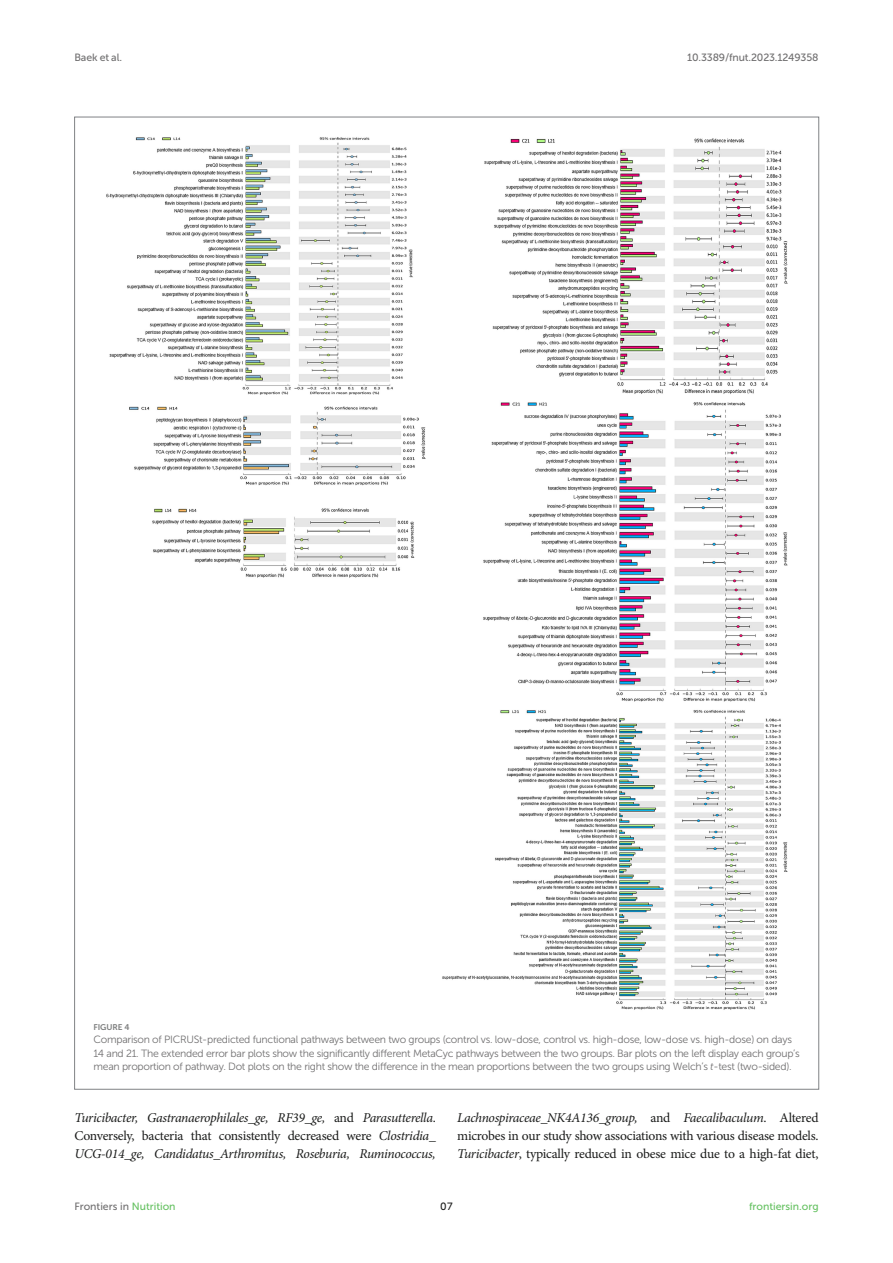
<style>
.page{position:relative;width:893px;height:1263px;background:#fff}
.page>*{position:absolute;margin:0;border:0;box-sizing:border-box;transform-origin:0 0}
.TEXT{font:italic 13.5px/18px "Minion Pro";letter-spacing:-.025em;color:#1b1c1b;text-align:justify}
.TEXT-2{font:13.5px/18px "Minion Pro";letter-spacing:-.02em;color:#1b1c1b;text-align:justify}
.FIG_LEG{font:10.5px/13.5px "Museo Sans 300";letter-spacing:-.025em;color:#706f70}
.t1{font:10.5px "Museo Sans 500";letter-spacing:-.015em;color:#706f70}
.t2{font:10.5px "Museo Sans 500";color:#65c161}
.t3{font:10.5px "Museo Sans 500";color:#1b1c1b}
.FIG_HD{font:8.25px "Museo Sans 700";letter-spacing:-.01em;color:#7e7f7f}
.s1{font-style:italic}
.s2{font-style:normal}
.s3{color:#65c161}
</style>
<div class="page">
<img style="left:106px;top:137px;width:682px;height:873px">
<p class="t1" style="left:74px;top:51px;width:49px">Baek et al.</p>
<p class="t1" style="left:687px;top:51px;width:133px">10.3389/fnut.2023.1249358</p>
<p class="FIG_HD" style="left:94px;top:1022px;width:37px">FIGURE 4</p>
<p class="FIG_LEG" style="left:94px;top:1033px;width:708px">Comparison of PICRUSt-predicted functional pathways between two groups (control vs. low-dose, control vs. high-dose, low-dose vs. high-dose) on days<br>14 and 21. The extended error bar plots show the significantly different MetaCyc pathways between the two groups. Bar plots on the left display each group’s mean proportion of pathway. Dot plots on the right show the difference in the mean proportions between the two groups using Welch’s <span class="s1">t</span>-test (two-sided).</p>
<p class="TEXT" style="left:74px;top:1109px;width:363px">Turicibacter, Gastranaerophilales_ge, RF39_ge, <span class="s2">and</span> Parasutterella<span class="s2">.<br>Conversely, bacteria that consistently decreased were</span> Clostridia_ UCG-014_ge, Candidatus_Arthromitus, Roseburia, Ruminococcus,</p>
<p class="TEXT-2" style="left:457px;top:1109px;width:363px"><span class="s1">Lachnospiraceae_NK4A136_group,</span> and <span class="s1">Faecalibaculum</span>. Altered microbes in our study show associations with various disease models.<br><span class="s1">Turicibacter</span>, typically reduced in obese mice due to a high-fat diet,</p>
<p class="t1" style="left:74px;top:1200px;width:103px">Frontiers in <span class="s3">Nutrition</span></p>
<p class="t3" style="left:440px;top:1200px;width:14px">07</p>
<p class="t2" style="left:749px;top:1200px;width:71px">frontiersin.org</p>
</div>
